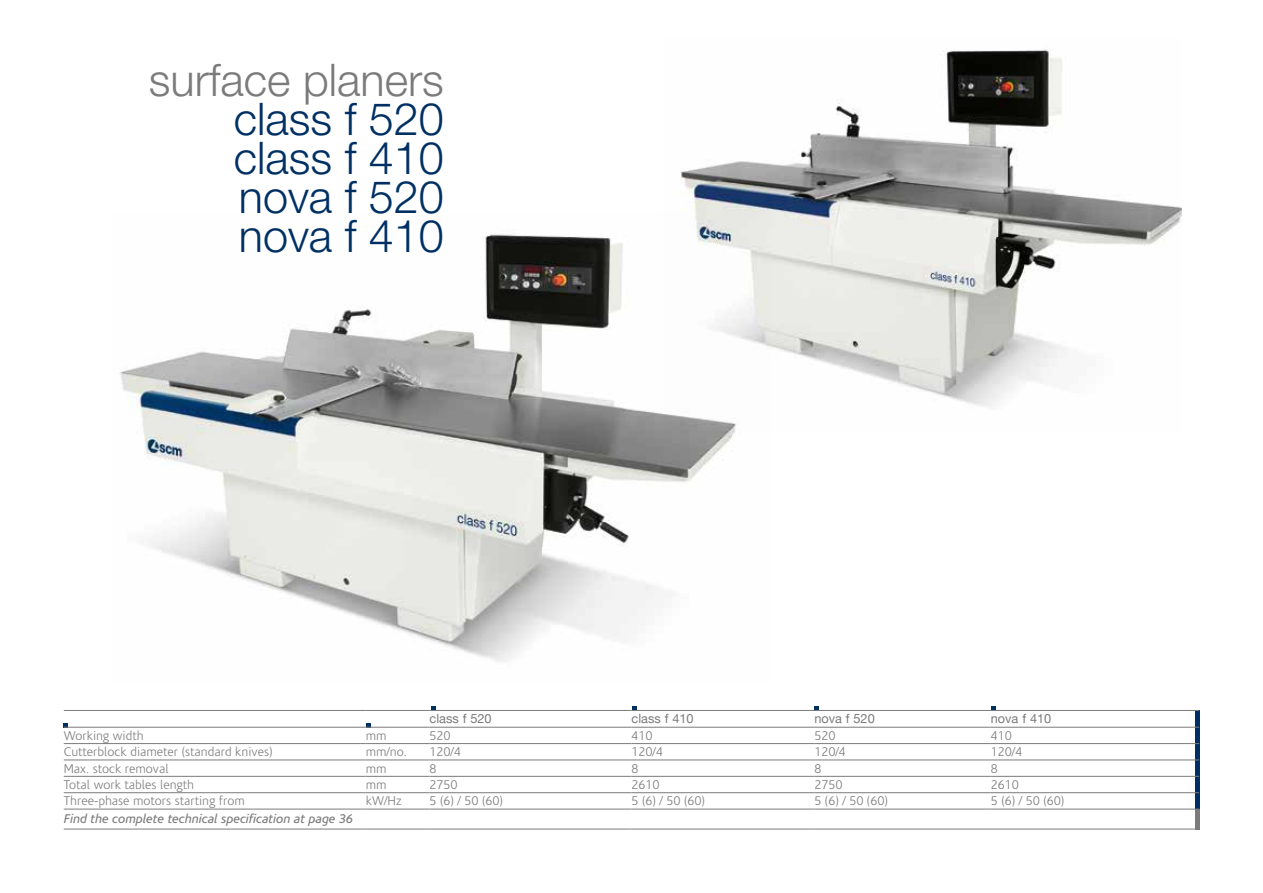
<style>
.page{position:relative;width:1263px;height:893px;background:#fff}
.page>*{position:absolute;margin:0;border:0;box-sizing:border-box;transform-origin:0 0}
.t1{font:300 45px/39px "Helvetica Neue LT Std";color:#003063;text-align:justify}
.t2{font:300 45px "Helvetica Neue LT Std";color:#7c7b7b}
.t3{font:300 12.75px "Corisande OT";color:#7c7b7b}
.t4{font:italic 12.75px "Corisande OT";color:#7c7b7b}
.t5{font:12.75px "Helvetica Neue";color:#7c7b7b}
</style>
<div class="page">
<img style="left:680px;top:49px;width:502px;height:358px">
<img style="left:119px;top:212px;width:651px;height:450px">
<svg style="left:64px;top:723px;width:4px;height:4px"></svg>
<svg style="left:367px;top:723px;width:4px;height:4px"></svg>
<svg style="left:632px;top:706px;width:5px;height:4px"></svg>
<svg style="left:431px;top:706px;width:5px;height:4px"></svg>
<svg style="left:814px;top:706px;width:5px;height:4px"></svg>
<hr style="left:1195px;top:710px;width:4px;height:99px;background:#003063">
<hr style="left:1195px;top:809px;width:4px;height:20px;background:#7c7b7b">
<svg style="left:991px;top:706px;width:4px;height:4px"></svg>
<hr style="left:64px;top:710px;width:302px;height:1px;background:#7c7b7b">
<hr style="left:366px;top:710px;width:63px;height:1px;background:#7c7b7b">
<hr style="left:429px;top:710px;width:202px;height:1px;background:#7c7b7b">
<hr style="left:631px;top:710px;width:183px;height:1px;background:#7c7b7b">
<hr style="left:814px;top:710px;width:177px;height:1px;background:#7c7b7b">
<hr style="left:991px;top:710px;width:208px;height:1px;background:#7c7b7b">
<hr style="left:64px;top:727px;width:302px;height:1px;background:#7c7b7b">
<hr style="left:366px;top:727px;width:63px;height:1px;background:#7c7b7b">
<hr style="left:429px;top:727px;width:202px;height:1px;background:#7c7b7b">
<hr style="left:631px;top:727px;width:183px;height:1px;background:#7c7b7b">
<hr style="left:814px;top:727px;width:177px;height:1px;background:#7c7b7b">
<hr style="left:991px;top:727px;width:208px;height:1px;background:#7c7b7b">
<hr style="left:64px;top:743px;width:302px;height:1px;background:#7c7b7b">
<hr style="left:366px;top:743px;width:63px;height:1px;background:#7c7b7b">
<hr style="left:429px;top:743px;width:202px;height:1px;background:#7c7b7b">
<hr style="left:631px;top:743px;width:183px;height:1px;background:#7c7b7b">
<hr style="left:814px;top:743px;width:177px;height:1px;background:#7c7b7b">
<hr style="left:991px;top:743px;width:208px;height:1px;background:#7c7b7b">
<hr style="left:64px;top:760px;width:302px;height:1px;background:#7c7b7b">
<hr style="left:366px;top:760px;width:63px;height:1px;background:#7c7b7b">
<hr style="left:429px;top:760px;width:202px;height:1px;background:#7c7b7b">
<hr style="left:631px;top:760px;width:183px;height:1px;background:#7c7b7b">
<hr style="left:814px;top:760px;width:177px;height:1px;background:#7c7b7b">
<hr style="left:991px;top:760px;width:208px;height:1px;background:#7c7b7b">
<hr style="left:64px;top:776px;width:302px;height:1px;background:#7c7b7b">
<hr style="left:366px;top:776px;width:63px;height:1px;background:#7c7b7b">
<hr style="left:429px;top:776px;width:202px;height:1px;background:#7c7b7b">
<hr style="left:631px;top:776px;width:183px;height:1px;background:#7c7b7b">
<hr style="left:814px;top:776px;width:177px;height:1px;background:#7c7b7b">
<hr style="left:991px;top:776px;width:208px;height:1px;background:#7c7b7b">
<hr style="left:64px;top:792px;width:302px;height:1px;background:#7c7b7b">
<hr style="left:366px;top:792px;width:63px;height:1px;background:#7c7b7b">
<hr style="left:429px;top:792px;width:202px;height:1px;background:#7c7b7b">
<hr style="left:631px;top:792px;width:183px;height:1px;background:#7c7b7b">
<hr style="left:814px;top:792px;width:177px;height:1px;background:#7c7b7b">
<hr style="left:991px;top:792px;width:208px;height:1px;background:#7c7b7b">
<hr style="left:64px;top:809px;width:302px;height:1px;background:#7c7b7b">
<hr style="left:64px;top:829px;width:302px;height:1px;background:#7c7b7b">
<hr style="left:366px;top:809px;width:63px;height:1px;background:#7c7b7b">
<hr style="left:366px;top:829px;width:63px;height:1px;background:#7c7b7b">
<hr style="left:429px;top:809px;width:202px;height:1px;background:#7c7b7b">
<hr style="left:429px;top:829px;width:202px;height:1px;background:#7c7b7b">
<hr style="left:631px;top:809px;width:183px;height:1px;background:#7c7b7b">
<hr style="left:631px;top:829px;width:183px;height:1px;background:#7c7b7b">
<hr style="left:814px;top:809px;width:177px;height:1px;background:#7c7b7b">
<hr style="left:991px;top:809px;width:208px;height:1px;background:#7c7b7b">
<hr style="left:814px;top:829px;width:177px;height:1px;background:#7c7b7b">
<hr style="left:991px;top:829px;width:208px;height:1px;background:#7c7b7b">
<h1 class="t2" style="left:149px;top:52px;width:297px">surface planers</h1>
<h1 class="t1" style="left:234px;top:98px;width:212px">class f 520 class f 410 nova f 520 nova f 410</h1>
<p class="t5" style="left:429px;top:710px;width:64px">class f 520</p>
<p class="t5" style="left:631px;top:710px;width:64px">class f 410</p>
<p class="t5" style="left:814px;top:710px;width:62px">nova f 520</p>
<p class="t5" style="left:991px;top:710px;width:62px">nova f 410</p>
<p class="t3" style="left:64px;top:729px;width:81px">Working width</p>
<p class="t3" style="left:366px;top:729px;width:22px">mm</p>
<p class="t3" style="left:429px;top:729px;width:23px">520</p>
<p class="t3" style="left:631px;top:729px;width:23px">410</p>
<p class="t3" style="left:814px;top:729px;width:23px">520</p>
<p class="t3" style="left:991px;top:729px;width:23px">410</p>
<p class="t3" style="left:64px;top:745px;width:210px">Cutterblock diameter (standard knives)</p>
<p class="t3" style="left:366px;top:745px;width:43px">mm/no.</p>
<p class="t3" style="left:429px;top:745px;width:33px">120/4</p>
<p class="t3" style="left:631px;top:745px;width:33px">120/4</p>
<p class="t3" style="left:814px;top:745px;width:33px">120/4</p>
<p class="t3" style="left:991px;top:745px;width:33px">120/4</p>
<p class="t3" style="left:64px;top:761px;width:106px">Max. stock removal</p>
<p class="t3" style="left:366px;top:761px;width:22px">mm</p>
<p class="t3" style="left:429px;top:761px;width:9px">8</p>
<p class="t3" style="left:631px;top:761px;width:9px">8</p>
<p class="t3" style="left:814px;top:761px;width:9px">8</p>
<p class="t3" style="left:991px;top:761px;width:9px">8</p>
<p class="t3" style="left:64px;top:778px;width:132px">Total work tables length</p>
<p class="t3" style="left:366px;top:778px;width:22px">mm</p>
<p class="t3" style="left:430px;top:778px;width:30px">2750</p>
<p class="t3" style="left:631px;top:778px;width:30px">2610</p>
<p class="t3" style="left:814px;top:778px;width:30px">2750</p>
<p class="t3" style="left:991px;top:778px;width:30px">2610</p>
<p class="t3" style="left:64px;top:794px;width:182px">Three-phase motors starting from</p>
<p class="t3" style="left:366px;top:794px;width:37px">kW/Hz</p>
<p class="t3" style="left:430px;top:794px;width:75px">5 (6) / 50 (60)</p>
<p class="t3" style="left:631px;top:794px;width:75px">5 (6) / 50 (60)</p>
<p class="t3" style="left:814px;top:794px;width:75px">5 (6) / 50 (60)</p>
<p class="t3" style="left:991px;top:794px;width:75px">5 (6) / 50 (60)</p>
<p class="t4" style="left:64px;top:812px;width:291px">Find the complete technical specification at page 36</p>
</div>
